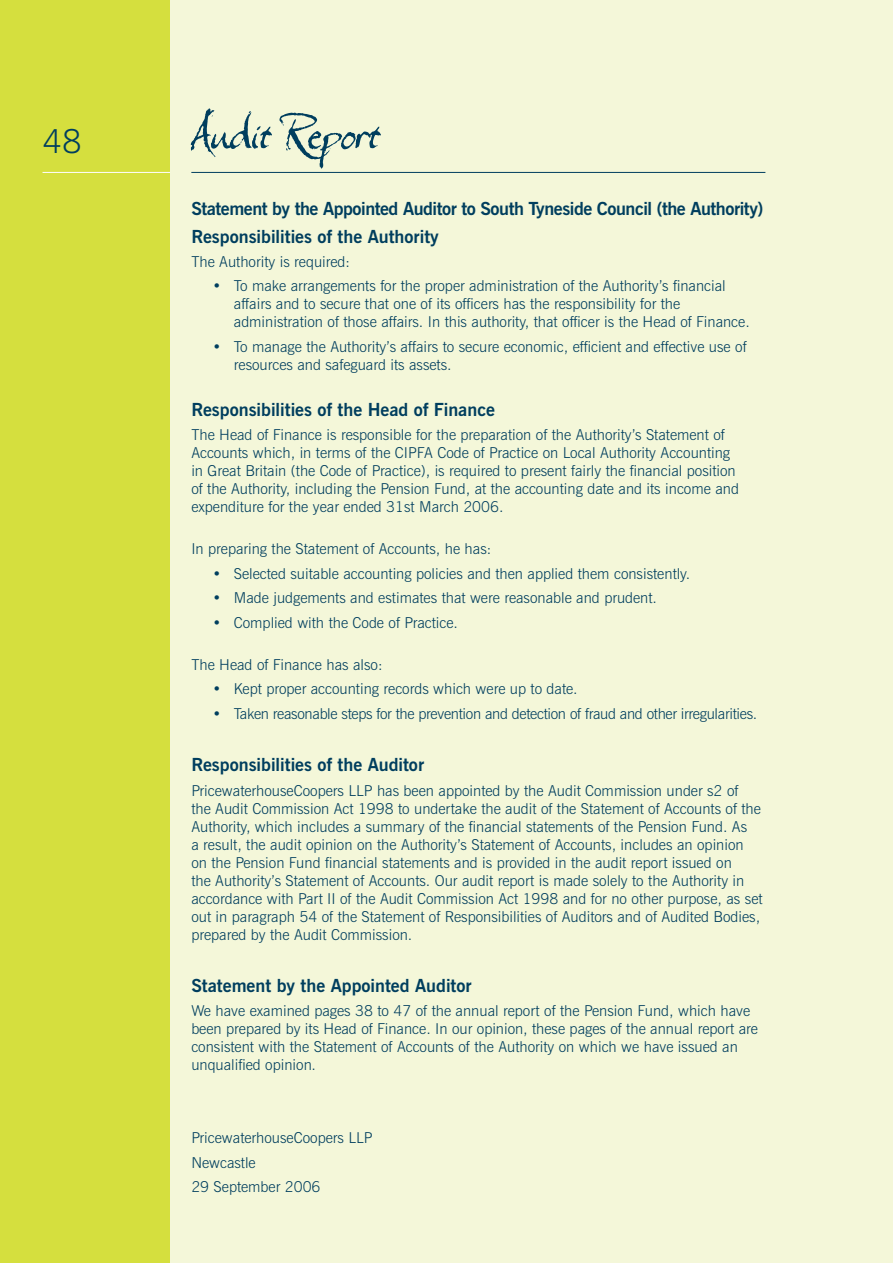
<style>
.page{position:relative;width:893px;height:1263px;background:#fff}
.page>*{position:absolute;margin:0;border:0;box-sizing:border-box;transform-origin:0 0}
.t1{font:54px "VS Expectation LT Std";color:#003e5e}
.t2{font:300 33px "News Gothic BT";color:#003e5e}
.t3{font:700 18px/28px "News Gothic BT";letter-spacing:-.025em;color:#003e5e}
.t4{font:700 18px "News Gothic BT";color:#003e5e}
.t5{font:300 15px/18px "News Gothic BT";color:#003e5e}
.t6{font:300 15px "News Gothic BT";letter-spacing:-.02em;color:#003e5e}
</style>
<div class="page">
<div style="left:170px;top:0;width:723px;height:1263px;background:#f4f7d9"></div>
<div style="left:0;top:0;width:170px;height:1263px;background:#d5df3e"></div>
<hr style="left:191px;top:172px;width:574px;height:1px;background:#003e5e">
<hr style="left:43px;top:172px;width:127px;height:1px;background:#fff">
<h2 class="t2" style="left:43px;top:121px;width:41px">48</h2>
<h1 class="t1" style="left:191px;top:98px;width:189px">Audit Report</h1>
<p class="t3" style="left:191px;top:194px;width:573px">Statement by the Appointed Auditor to South Tyneside Council (the Authority)<br>Responsibilities of the Authority</p>
<p class="t5" style="left:191px;top:252px;width:160px">The Authority is required:</p>
<p class="t5" style="left:234px;top:277px;width:517px;text-indent:-21px">• To make arrangements for the proper administration of the Authority’s financial affairs and to secure that one of its officers has the responsibility for the administration of those affairs. In this authority, that officer is the Head of Finance.</p>
<p class="t5" style="left:234px;top:337px;width:514px;text-indent:-21px">• To manage the Authority’s affairs to secure economic, efficient and effective use of resources and safeguard its assets.</p>
<p class="t4" style="left:191px;top:398px;width:305px">Responsibilities of the Head of Finance</p>
<p class="t5" style="left:191px;top:426px;width:549px">The Head of Finance is responsible for the preparation of the Authority’s Statement of Accounts which, in terms of the CIPFA Code of Practice on Local Authority Accounting in Great Britain (the Code of Practice), is required to present fairly the financial position of the Authority, including the Pension Fund, at the accounting date and its income and expenditure for the year ended 31st March 2006.</p>
<p class="t5" style="left:191px;top:540px;width:301px">In preparing the Statement of Accounts, he has:</p>
<p class="t5" style="left:213px;top:564px;width:479px">• Selected suitable accounting policies and then applied them consistently.</p>
<p class="t5" style="left:213px;top:589px;width:446px">• Made judgements and estimates that were reasonable and prudent.</p>
<p class="t5" style="left:213px;top:613px;width:247px">• Complied with the Code of Practice.</p>
<p class="t5" style="left:191px;top:655px;width:193px">The Head of Finance has also:</p>
<p class="t5" style="left:213px;top:680px;width:367px">• Kept proper accounting records which were up to date.</p>
<p class="t6" style="left:213px;top:704px;width:546px">• Taken reasonable steps for the prevention and detection of fraud and other irregularities.</p>
<p class="t4" style="left:191px;top:754px;width:234px">Responsibilities of the Auditor</p>
<p class="t5" style="left:191px;top:781px;width:573px">PricewaterhouseCoopers LLP has been appointed by the Audit Commission under s2 of<br>the Audit Commission Act 1998 to undertake the audit of the Statement of Accounts of the Authority, which includes a summary of the financial statements of the Pension Fund. As<br>a result, the audit opinion on the Authority’s Statement of Accounts, includes an opinion on the Pension Fund financial statements and is provided in the audit report issued on<br>the Authority’s Statement of Accounts. Our audit report is made solely to the Authority in accordance with Part II of the Audit Commission Act 1998 and for no other purpose, as set out in paragraph 54 of the Statement of Responsibilities of Auditors and of Audited Bodies, prepared by the Audit Commission.</p>
<p class="t4" style="left:191px;top:974px;width:282px">Statement by the Appointed Auditor</p>
<p class="t5" style="left:191px;top:1002px;width:568px">We have examined pages 38 to 47 of the annual report of the Pension Fund, which have been prepared by its Head of Finance. In our opinion, these pages of the annual report are consistent with the Statement of Accounts of the Authority on which we have issued an unqualified opinion.</p>
<p class="t5" style="left:191px;top:1126px;width:183px;line-height:24.5px">PricewaterhouseCoopers LLP<br>Newcastle<br>29 September 2006</p>
</div>
